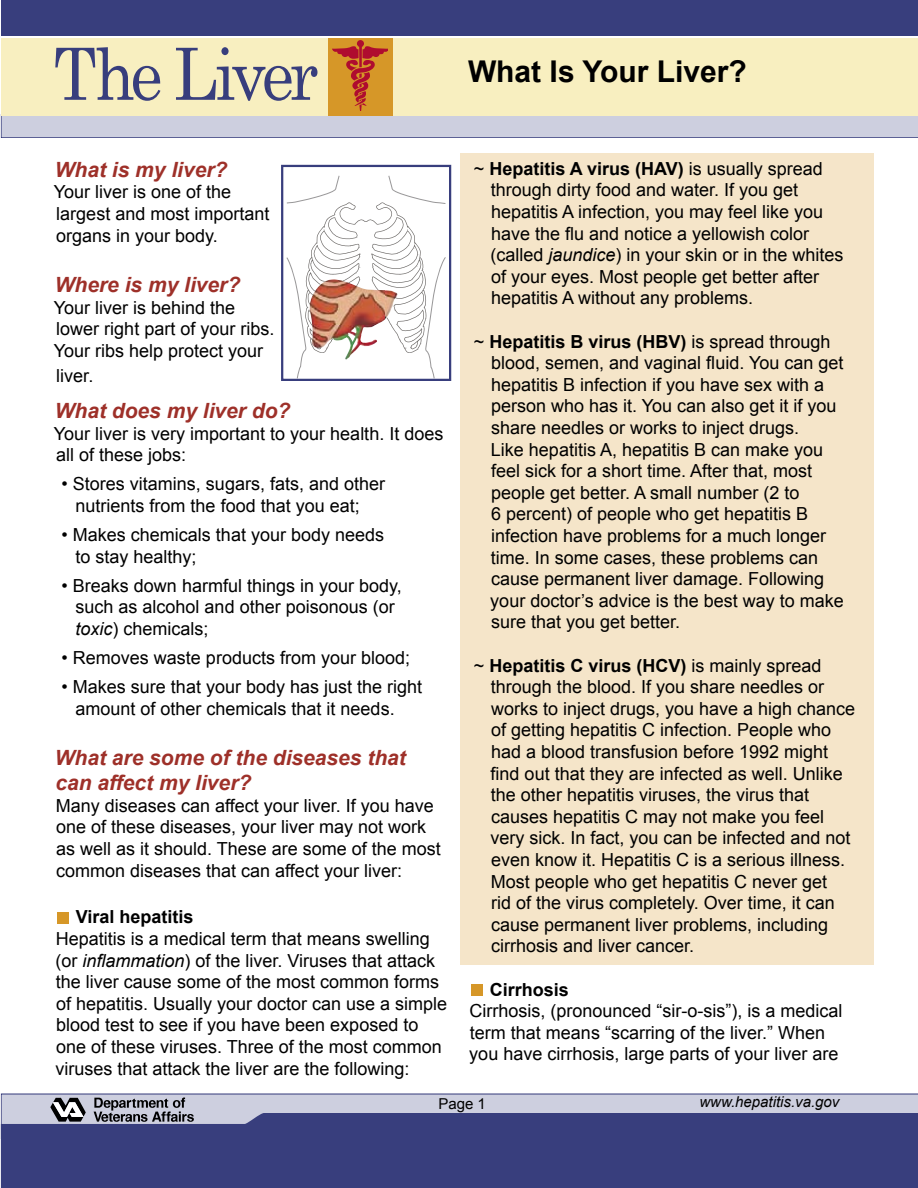
<style>
.page{position:relative;width:918px;height:1188px;background:#fff}
.page>*{position:absolute;margin:0;border:0;box-sizing:border-box;transform-origin:0 0}
.t1{font:72px "Century Schoolbook";letter-spacing:-.065em;color:#383e7d;scale:.9 1}
.t2{font:700 30px "Arial";color:#000}
.t3{font:italic 700 21px/25.2px "Arial";color:#9e3029}
.t4{font:18px/21.6px "Arial";color:#000}
.t5{font:700 18px "Arial";color:#000}
.t6{font:italic 15px "Arial";color:#000}
.t7{font:15px "Arial";color:#000}
.s1{font-style:italic}
.s2{font-weight:700}
</style>
<div class="page">
<div style="left:460px;top:153px;width:414px;height:811px;background:#f5e5c9"></div>
<hr style="left:281px;top:166px;width:2px;height:214px;background:#383e7d">
<hr style="left:449px;top:166px;width:2px;height:214px;background:#383e7d">
<svg style="left:281px;top:176px;width:170px;height:205px"></svg>
<hr style="left:282px;top:165px;width:168px;height:2px;background:#383e7d">
<div style="left:1px;top:114px;width:917px;height:24px;background:#cdcfdf"></div>
<hr style="left:1px;top:137px;width:917px;height:1px;background:#383e7d">
<svg style="left:1px;top:116px;width:1px;height:21px"></svg>
<div style="left:1px;top:39px;width:917px;height:77px;background:#f8efc0"></div>
<div style="left:1px;top:0;width:917px;height:36px;background:#383e7d"></div>
<div style="left:329px;top:39px;width:64px;height:77px;background:#d69728"></div>
<div style="left:1px;top:1094px;width:917px;height:45px;background:#cdcfdf"></div>
<hr style="left:1px;top:1094px;width:1px;height:45px;background:#383e7d">
<hr style="left:917px;top:1094px;width:1px;height:45px;background:#383e7d">
<hr style="left:1px;top:1093px;width:917px;height:2px;background:#383e7d">
<div style="left:1px;top:1113px;width:917px;height:75px;background:#383e7d"></div>
<svg style="left:50px;top:1098px;width:36px;height:24px"></svg>
<svg style="left:94px;top:1098px;width:100px;height:24px"></svg>
<svg style="left:332px;top:40px;width:56px;height:70px"></svg>
<img style="left:309px;top:279px;width:78px;height:81px">
<img style="left:386px;top:279px;width:12px;height:54px">
<div style="left:57px;top:912px;width:12px;height:12px;background:#d69728"></div>
<div style="left:471px;top:984px;width:12px;height:12px;background:#d69728"></div>
<h1 class="t1" style="left:53px;top:13px;width:296px">The Liver</h1>
<h2 class="t2" style="left:468px;top:52px;width:280px">What Is Your Liver?</h2>
<p class="t3" style="left:55px;top:158px;width:174px">What is my liver?</p>
<p class="t4" style="left:54px;top:181px;width:217px">Your liver is one of the largest and most important organs in your body.</p>
<p class="t3" style="left:55px;top:273px;width:187px">Where is my liver?</p>
<p class="t4" style="left:54px;top:297px;width:222px">Your liver is behind the lower right part of your ribs.<br>Your ribs help protect your</p>
<p class="t4" style="left:56px;top:365px;width:39px">liver.</p>
<p class="t3" style="left:55px;top:399px;width:237px">What does my liver do?</p>
<p class="t4" style="left:54px;top:423px;width:391px">Your liver is very important to your health. It does all of these jobs:</p>
<p class="t4" style="left:76px;top:473px;width:311px;text-indent:-14px">• Stores vitamins, sugars, fats, and other nutrients from the food that you eat;</p>
<p class="t4" style="left:75px;top:524px;width:310px;text-indent:-14px">• Makes chemicals that your body needs to stay healthy;</p>
<p class="t4" style="left:75px;top:575px;width:328px;text-indent:-14px">• Breaks down harmful things in your body, such as alcohol and other poisonous (or <span class="s1">toxic</span>) chemicals;</p>
<p class="t4" style="left:62px;top:647px;width:350px">• Removes waste products from your blood;</p>
<p class="t4" style="left:76px;top:676px;width:348px;text-indent:-14px">• Makes sure that your body has just the right amount of other chemicals that it needs.</p>
<p class="t3" style="left:55px;top:746px;width:353px">What are some of the diseases that can affect my liver?</p>
<p class="t4" style="left:56px;top:795px;width:386px">Many diseases can affect your liver. If you have one of these diseases, your liver may not work as well as it should. These are some of the most common diseases that can affect your liver:</p>
<p class="t5" style="left:76px;top:905px;width:119px">Viral hepatitis</p>
<p class="t4" style="left:55px;top:928px;width:393px">Hepatitis is a medical term that means swelling (or <span class="s1">inflammation</span>) of the liver. Viruses that attack the liver cause some of the most common forms of hepatitis. Usually your doctor can use a simple blood test to see if you have been exposed to one of these viruses. Three of the most common viruses that attack the liver are the following:</p>
<p class="t4" style="left:490px;top:158px;width:355px;text-indent:-17px">~ <span class="s2">Hepatitis A virus (HAV)</span> is usually spread through dirty food and water. If you get hepatitis A infection, you may feel like you have the flu and notice a yellowish color (called <span class="s1">jaundice</span>) in your skin or in the whites of your eyes. Most people get better after hepatitis A without any problems.</p>
<p class="t4" style="left:490px;top:331px;width:355px;text-indent:-17px">~ <span class="s2">Hepatitis B virus (HBV)</span> is spread through blood, semen, and vaginal fluid. You can get hepatitis B infection if you have sex with a person who has it. You can also get it if you share needles or works to inject drugs.<br>Like hepatitis A, hepatitis B can make you feel sick for a short time. After that, most people get better. A small number (2 to<br>6 percent) of people who get hepatitis B infection have problems for a much longer time. In some cases, these problems can cause permanent liver damage. Following your doctor’s advice is the best way to make sure that you get better.</p>
<p class="t4" style="left:490px;top:655px;width:366px;text-indent:-17px">~ <span class="s2">Hepatitis C virus (HCV)</span> is mainly spread through the blood. If you share needles or works to inject drugs, you have a high chance of getting hepatitis C infection. People who had a blood transfusion before 1992 might find out that they are infected as well. Unlike the other hepatitis viruses, the virus that causes hepatitis C may not make you feel very sick. In fact, you can be infected and not even know it. Hepatitis C is a serious illness.<br>Most people who get hepatitis C never get<br>rid of the virus completely. Over time, it can cause permanent liver problems, including cirrhosis and liver cancer.</p>
<p class="t5" style="left:490px;top:977px;width:81px">Cirrhosis</p>
<p class="t4" style="left:469px;top:1000px;width:375px">Cirrhosis, (pronounced “sir-o-sis”), is a medical term that means “scarring of the liver.” When you have cirrhosis, large parts of your liver are</p>
<p class="t7" style="left:438px;top:1094px;width:49px">Page 1</p>
<p class="t6" style="left:699px;top:1092px;width:142px">www.hepatitis.va.gov</p>
</div>
